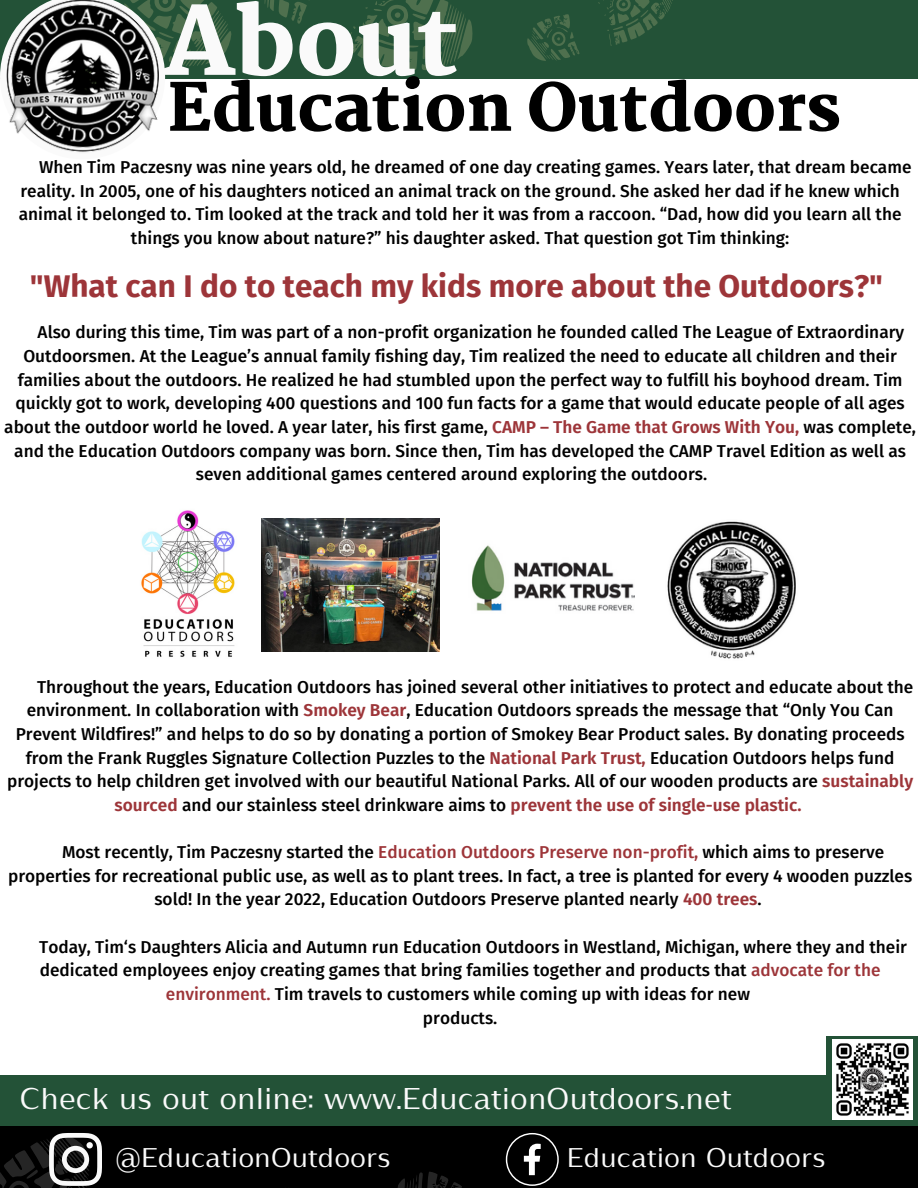
<style>
.page{position:relative;width:918px;height:1188px;background:#fff}
.page>*{position:absolute;margin:0;border:0;box-sizing:border-box;transform-origin:0 0}
.t1{font:800 93px "Martel";color:#fafafa}
.t2{font:800 64.5px "Martel";color:#000}
.t3{font:700 31.5px "Fira Sans";color:#9d3539}
.t4{font:30px "Nirand";color:#fafafa}
.t5{font:27px "Nirand";color:#fafafa}
.t6{font:500 17.25px "Fira Sans";color:#010101}
.t7{font:600 17.25px "Fira Sans";color:#9d3539}
.t8{font:500 17.25px "Fira Sans";color:#000}
.s1{font-weight:600;color:#9d3539}
.s2{font-weight:500;color:#010101}
.s3{color:#9d3539}
</style>
<div class="page">
<div style="left:0;top:0;width:918px;height:78px;background:#235237"></div>
<svg style="left:519px;top:0;width:166px;height:79px"></svg>
<svg style="left:0;top:0;width:478px;height:153px"></svg>
<div style="left:0;top:1120px;width:918px;height:68px;background:#000"></div>
<div style="left:0;top:1076px;width:918px;height:50px;background:#235237"></div>
<svg style="left:397px;top:1133px;width:162px;height:55px"></svg>
<svg style="left:0;top:1133px;width:102px;height:55px"></svg>
<svg style="left:826px;top:1036px;width:92px;height:62px"></svg>
<img style="left:832px;top:1040px;width:80px;height:80px">
<img style="left:262px;top:518px;width:177px;height:134px">
<img style="left:471px;top:545px;width:164px;height:66px">
<img style="left:667px;top:521px;width:129px;height:138px">
<img style="left:141px;top:510px;width:94px;height:147px">
<p class="t1" style="left:163px;top:-12px;width:297px">About</p>
<p class="t2" style="left:167px;top:71px;width:675px">Education Outdoors</p>
<p class="t6" style="left:39px;top:157px;width:874px">When Tim Paczesny was nine years old, he dreamed of one day creating games. Years later, that dream became</p>
<p class="t6" style="left:20px;top:181px;width:881px">reality. In 2005, one of his daughters noticed an animal track on the ground. She asked her dad if he knew which</p>
<p class="t6" style="left:19px;top:204px;width:884px">animal it belonged to. Tim looked at the track and told her it was from a raccoon. “Dad, how did you learn all the</p>
<p class="t6" style="left:131px;top:228px;width:660px">things you know about nature?” his daughter asked. That question got Tim thinking:</p>
<p class="t3" style="left:30px;top:267px;width:855px">"What can I do to teach my kids more about the Outdoors?"</p>
<p class="t6" style="left:38px;top:322px;width:868px">Also during this time, Tim was part of a non-profit organization he founded called The League of Extraordinary</p>
<p class="t6" style="left:23px;top:346px;width:875px">Outdoorsmen. At the League’s annual family fishing day, Tim realized the need to educate all children and their</p>
<p class="t6" style="left:18px;top:370px;width:886px">families about the outdoors. He realized he had stumbled upon the perfect way to fulfill his boyhood dream. Tim</p>
<p class="t6" style="left:16px;top:393px;width:891px">quickly got to work, developing 400 questions and 100 fun facts for a game that would educate people of all ages</p>
<p class="t6" style="left:4px;top:417px;width:913px">about the outdoor world he loved. A year later, his first game, <span class="s1">CAMP – The Game that Grows With You,</span> was complete,</p>
<p class="t6" style="left:14px;top:440px;width:893px">and the Education Outdoors company was born. Since then, Tim has developed the CAMP Travel Edition as well as</p>
<p class="t6" style="left:196px;top:464px;width:513px">seven additional games centered around exploring the outdoors.</p>
<p class="t6" style="left:37px;top:677px;width:878px">Throughout the years, Education Outdoors has joined several other initiatives to protect and educate about the</p>
<p class="t6" style="left:27px;top:700px;width:868px">environment. In collaboration with <span class="s1">Smokey Bear</span>, Education Outdoors spreads the message that “Only You Can</p>
<p class="t6" style="left:16px;top:724px;width:890px">Prevent Wildfires!” and helps to do so by donating a portion of Smokey Bear Product sales. By donating proceeds</p>
<p class="t6" style="left:26px;top:748px;width:870px">from the Frank Ruggles Signature Collection Puzzles to the <span class="s1">National Park Trust,</span> Education Outdoors helps fund</p>
<p class="t6" style="left:7px;top:771px;width:908px">projects to help children get involved with our beautiful National Parks. All of our wooden products are <span class="s1">sustainably</span></p>
<p class="t7" style="left:115px;top:795px;width:689px">sourced <span class="s2">and our stainless steel drinkware aims to</span> prevent the use of single-use plastic.</p>
<p class="t6" style="left:62px;top:842px;width:824px">Most recently, Tim Paczesny started the <span class="s3">Education Outdoors Preserve non-profit,</span> which aims to preserve</p>
<p class="t6" style="left:8px;top:866px;width:906px">properties for recreational public use, as well as to plant trees. In fact, a tree is planted for every 4 wooden puzzles</p>
<p class="t6" style="left:154px;top:889px;width:609px">sold! In the year 2022, Education Outdoors Preserve planted nearly <span class="s1">400 trees</span>.</p>
<p class="t6" style="left:39px;top:937px;width:869px">Today, Tim‘s Daughters Alicia and Autumn run Education Outdoors in Westland, Michigan, where they and their</p>
<p class="t6" style="left:40px;top:960px;width:842px">dedicated employees enjoy creating games that bring families together and products that <span class="s3">advocate for the</span></p>
<p class="t8" style="left:166px;top:984px;width:586px"><span class="s3">environment.</span> Tim travels to customers while coming up with ideas for new</p>
<p class="t8" style="left:423px;top:1007px;width:76px">products.</p>
<p class="t4" style="left:20px;top:1085px;width:714px">Check us out online: www.EducationOutdoors.net</p>
<p class="t5" style="left:116px;top:1145px;width:277px">@EducationOutdoors</p>
<h1 class="t5" style="left:567px;top:1145px;width:260px">Education Outdoors</h1>
</div>
